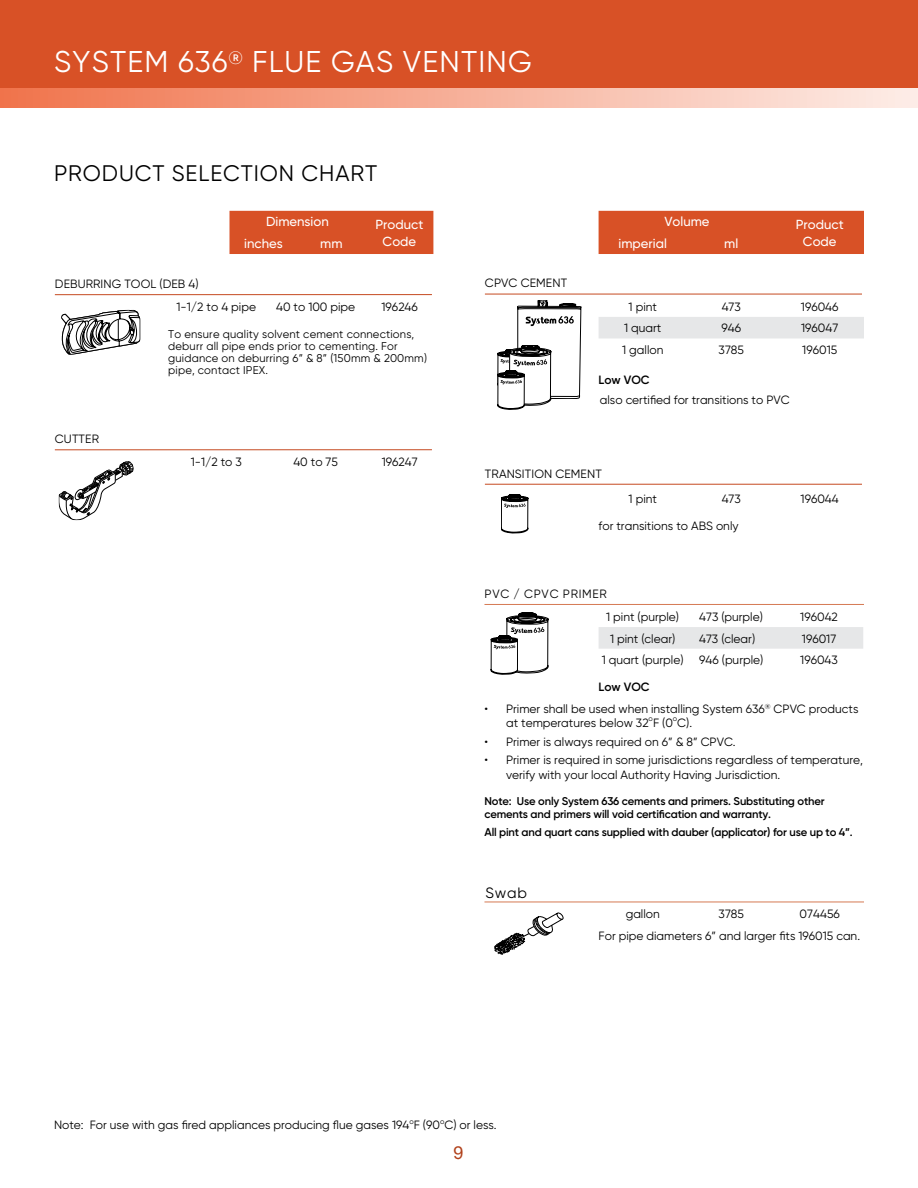
<style>
.page{position:relative;width:918px;height:1188px;background:#fff}
.page>*{position:absolute;margin:0;border:0;box-sizing:border-box;transform-origin:0 0}
.t1{font:30px "Gilroy";letter-spacing:.04em;color:#fff}
.t2{font:22.5px "Gilroy";letter-spacing:.04em;color:#000}
.t3{font:18px "Alte Haas Grotesk";color:#b1411b}
.t4{font:15px "Gilroy";color:#000}
.t5{font:500 13.2px "Gilroy";color:#fff}
.t6{font:12px/14.4px "Gilroy";color:#000}
.t7{font:12px/23.4px "Gilroy";letter-spacing:.06em;color:#000}
.t8{font:600 12px "Gilroy";color:#000}
.t9{font:600 11.25px/13.5px "Gilroy";letter-spacing:-.015em;color:#000}
.t10{font:11.25px/12px "Gilroy";letter-spacing:.015em;color:#000}
.t11{font:7.2px "Gilroy";color:#000}
</style>
<div class="page">
<div style="left:0;top:0;width:918px;height:99px;background:#d85126"></div>
<div style="left:0;top:89px;width:918px;height:19px;background:linear-gradient(to right,#f0734b,#fdede8)"></div>
<div style="left:230px;top:211px;width:203px;height:43px;background:#d85126"></div>
<div style="left:599px;top:211px;width:265px;height:43px;background:#d85126"></div>
<svg style="left:498px;top:300px;width:83px;height:109px"></svg>
<svg style="left:501px;top:494px;width:27px;height:39px"></svg>
<div style="left:599px;top:317px;width:265px;height:21px;background:#e6e7e8"></div>
<div style="left:599px;top:627px;width:264px;height:22px;background:#e6e7e8"></div>
<svg style="left:494px;top:913px;width:69px;height:41px"></svg>
<hr style="left:484px;top:604px;width:380px;height:1px;background:#d57953">
<hr style="left:484px;top:902px;width:380px;height:1px;background:#d57953">
<svg style="left:491px;top:613px;width:57px;height:61px"></svg>
<hr style="left:485px;top:294px;width:377px;height:1px;background:#c54a21">
<hr style="left:485px;top:484px;width:377px;height:1px;background:#c54a21">
<hr style="left:55px;top:294px;width:377px;height:1px;background:#c54a21">
<svg style="left:61px;top:310px;width:79px;height:45px"></svg>
<hr style="left:55px;top:449px;width:377px;height:1px;background:#c54a21">
<svg style="left:59px;top:461px;width:75px;height:59px"></svg>
<h1 class="t1" style="left:54px;top:43px;width:479px">SYSTEM 636<sup>®</sup> FLUE GAS VENTING</h1>
<h2 class="t2" style="left:54px;top:160px;width:325px">PRODUCT SELECTION CHART</h2>
<p class="t5" style="left:266px;top:213px;width:64px">Dimension</p>
<p class="t5" style="left:376px;top:217px;width:49px">Product</p>
<p class="t5" style="left:244px;top:235px;width:40px">inches</p>
<p class="t5" style="left:320px;top:235px;width:24px">mm</p>
<p class="t5" style="left:383px;top:233px;width:35px">Code</p>
<p class="t6" style="left:55px;top:276px;width:145px">DEBURRING TOOL (DEB 4)</p>
<p class="t6" style="left:177px;top:299px;width:81px">1-1/2 to 4 pipe</p>
<p class="t6" style="left:276px;top:299px;width:81px">40 to 100 pipe</p>
<p class="t6" style="left:382px;top:299px;width:38px">196246</p>
<p class="t6" style="left:55px;top:432px;width:46px">CUTTER</p>
<p class="t10" style="left:168px;top:328px;width:260px">To ensure quality solvent cement connections, deburr all pipe ends prior to cementing. For guidance on deburring 6” &amp; 8” (150mm &amp; 200mm) pipe, contact IPEX.</p>
<p class="t6" style="left:485px;top:276px;width:84px">CPVC CEMENT</p>
<p class="t5" style="left:664px;top:213px;width:47px">Volume</p>
<p class="t5" style="left:796px;top:217px;width:49px">Product</p>
<p class="t5" style="left:619px;top:235px;width:50px">imperial</p>
<p class="t5" style="left:724px;top:235px;width:16px">ml</p>
<p class="t5" style="left:803px;top:233px;width:35px">Code</p>
<p class="t6" style="left:629px;top:299px;width:30px">1 pint</p>
<p class="t6" style="left:722px;top:299px;width:21px">473</p>
<p class="t6" style="left:801px;top:299px;width:39px">196046</p>
<p class="t6" style="left:624px;top:321px;width:39px">1 quart</p>
<p class="t6" style="left:721px;top:321px;width:21px">946</p>
<p class="t6" style="left:801px;top:321px;width:39px">196047</p>
<p class="t6" style="left:622px;top:343px;width:43px">1 gallon</p>
<p class="t6" style="left:719px;top:343px;width:27px">3785</p>
<p class="t6" style="left:802px;top:343px;width:36px">196015</p>
<p class="t8" style="left:599px;top:372px;width:53px">Low VOC</p>
<p class="t6" style="left:600px;top:392px;width:191px">also certified for transitions to PVC</p>
<p class="t6" style="left:191px;top:455px;width:53px">1-1/2 to 3</p>
<p class="t6" style="left:293px;top:455px;width:46px">40 to 75</p>
<p class="t6" style="left:382px;top:454px;width:37px">196247</p>
<p class="t6" style="left:485px;top:466px;width:118px">TRANSITION CEMENT</p>
<p class="t6" style="left:629px;top:491px;width:30px">1 pint</p>
<p class="t6" style="left:722px;top:491px;width:21px">473</p>
<p class="t6" style="left:801px;top:491px;width:40px">196044</p>
<p class="t6" style="left:599px;top:518px;width:142px">for transitions to ABS only</p>
<p class="t7" style="left:606px;top:582px;width:74px;text-indent:-122px">PVC / CPVC PRIMER<br>1 pint (purple)</p>
<p class="t6" style="left:699px;top:610px;width:65px">473 (purple)</p>
<p class="t6" style="left:800px;top:610px;width:39px">196042</p>
<p class="t6" style="left:610px;top:631px;width:67px">1 pint (clear)</p>
<p class="t6" style="left:699px;top:631px;width:58px">473 (clear)</p>
<p class="t6" style="left:802px;top:631px;width:36px">196017</p>
<p class="t6" style="left:602px;top:653px;width:83px">1 quart (purple)</p>
<p class="t6" style="left:699px;top:653px;width:66px">946 (purple)</p>
<p class="t6" style="left:800px;top:653px;width:39px">196043</p>
<p class="t6" style="left:506px;top:701px;width:354px;text-indent:-22px">• Primer shall be used when installing System 636<sup>®</sup> CPVC products at temperatures below 32 F (0 C).</p>
<p class="t8" style="left:599px;top:679px;width:53px">Low VOC</p>
<p class="t11" style="left:649px;top:715px;width:6px">o</p>
<p class="t11" style="left:673px;top:715px;width:6px">o</p>
<p class="t6" style="left:484px;top:734px;width:253px">• Primer is always required on 6” &amp; 8” CPVC.</p>
<p class="t6" style="left:506px;top:753px;width:359px;text-indent:-22px">• Primer is required in some jurisdictions regardless of temperature, verify with your local Authority Having Jurisdiction.</p>
<p class="t9" style="left:484px;top:794px;width:342px">Note: Use only System 636 cements and primers. Substituting other cements and primers will void certification and warranty.</p>
<p class="t9" style="left:484px;top:825px;width:370px">All pint and quart cans supplied with dauber (applicator) for use up to 4”.</p>
<p class="t4" style="left:486px;top:884px;width:43px">Swab</p>
<p class="t6" style="left:626px;top:906px;width:36px">gallon</p>
<p class="t6" style="left:719px;top:906px;width:27px">3785</p>
<p class="t6" style="left:800px;top:906px;width:42px">074456</p>
<p class="t6" style="left:599px;top:929px;width:263px">For pipe diameters 6” and larger fits 196015 can.</p>
<p class="t6" style="left:54px;top:1118px;width:444px">Note: For use with gas fired appliances producing flue gases 194 F (90 C) or less.</p>
<p class="t11" style="left:409px;top:1117px;width:6px">o</p>
<p class="t11" style="left:440px;top:1117px;width:6px">o</p>
<h3 class="t3" style="left:454px;top:1142px;width:12px">9</h3>
</div>
